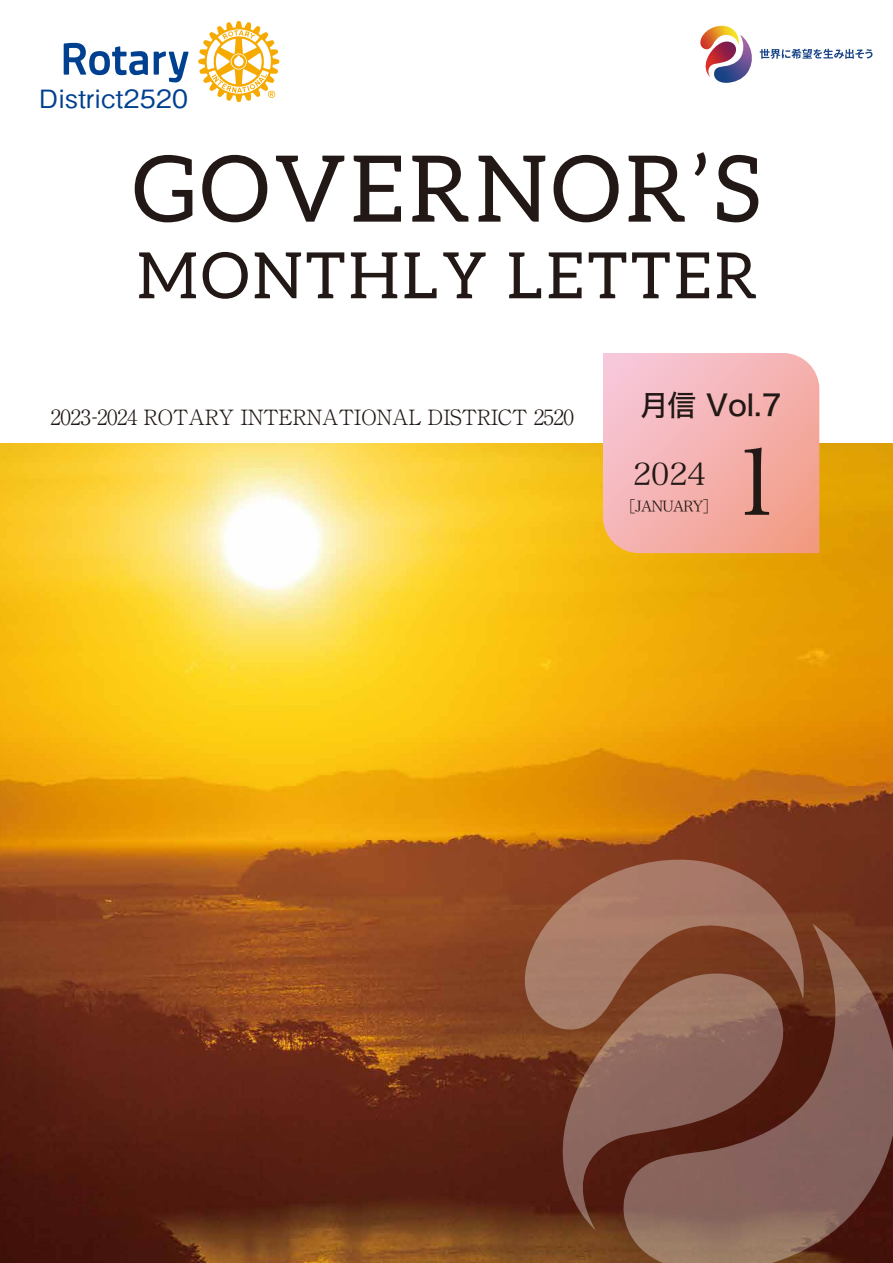
<style>
.page{position:relative;width:893px;height:1263px;background:#fff}
.page>*{position:absolute;margin:0;border:0;box-sizing:border-box;transform-origin:0 0}
.t1{font:94.35px "Hira Min Std W2";color:#221815}
.t2{font:92.1px "Aleo";letter-spacing:.05em;color:#221815}
.t3{font:63.9px "Aleo";letter-spacing:.05em;color:#221815}
.t4{font:31.2px "Hira Min Std W2";color:#221815}
.t5{font:28.95px "Hira Kaku Std N W5";color:#221815}
.t6{font:500 25.2px "Gothic BBB Pro";letter-spacing:.01em;color:#004090}
.t7{font:300 21px "Ryumin Pro";letter-spacing:-.025em;color:#221815}
.t8{font:15px "Hira Min Std W2";letter-spacing:-.05em;color:#221815}
</style>
<div class="page">
<img style="left:0;top:443px;width:893px;height:820px">
<svg style="left:551px;top:1032px;width:67px;height:199px;background:#724333"></svg>
<svg style="left:525px;top:860px;width:291px;height:172px;background:#9b6651"></svg>
<svg style="left:618px;top:923px;width:275px;height:340px;background:#7e5446"></svg>
<svg style="left:603px;top:353px;width:216px;height:200px;background:#f4b2af"></svg>
<svg style="left:700px;top:26px;width:172px;height:57px"></svg>
<svg style="left:64px;top:43px;width:125px;height:39px"></svg>
<svg style="left:198px;top:21px;width:81px;height:81px"></svg>
<p class="t6" style="left:39px;top:78px;width:150px">District2520</p>
<h2 class="t2" style="left:133px;top:137px;width:629px">GOVERNOR’S</h2>
<h3 class="t3" style="left:137px;top:239px;width:622px">MONTHLY LETTER</h3>
<p class="t7" style="left:50px;top:400px;width:525px">2023‐2024 ROTARY INTERNATIONAL DISTRICT 2520</p>
<h3 class="t5" style="left:640px;top:383px;width:144px">月信 Vol.7</h3>
<h3 class="t4" style="left:633px;top:452px;width:74px">2024</h3>
<p class="t8" style="left:621px;top:495px;width:98px">［JANUARY］</p>
<h1 class="t1" style="left:730px;top:416px;width:56px">1</h1>
</div>
